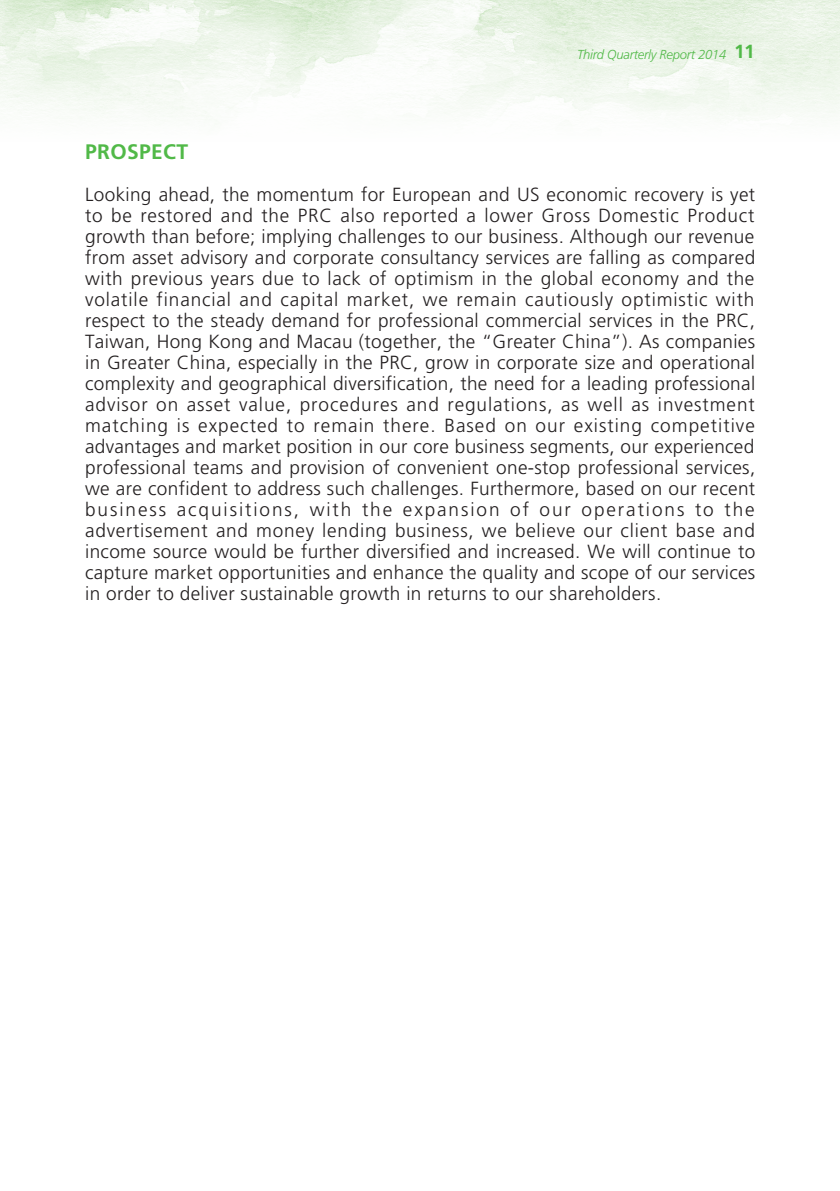
<style>
.page{position:relative;width:840px;height:1191px;background:#fff}
.page>*{position:absolute;margin:0;border:0;box-sizing:border-box;transform-origin:0 0}
.t1{font:700 21px "Frutiger LT Std";letter-spacing:.015em;color:#51b948}
.t2{font:300 19px/21px "Frutiger LT Std";letter-spacing:.015em;color:#231f20;text-align:justify}
.t3{font:italic 300 13px "Frutiger LT Std";letter-spacing:-.02em;color:#51b948}
.s1{font-weight:700;font-style:normal;font-size:19px}
</style>
<div class="page">
<img style="left:0;top:0;width:839px;height:118px">
<p class="t3" style="left:576px;top:47px;width:179px">Third Quarterly Report 2014 <span class="s1">11</span></p>
<p class="t1" style="left:85px;top:140px;width:104px">PROSPECT</p>
<p class="t2" style="left:85px;top:184px;width:671px">Looking ahead, the momentum for European and US economic recovery is yet to be restored and the PRC also reported a lower Gross Domestic Product growth than before; implying challenges to our business. Although our revenue from asset advisory and corporate consultancy services are falling as compared with previous years due to lack of optimism in the global economy and the volatile financial and capital market, we remain cautiously optimistic with respect to the steady demand for professional commercial services in the PRC, Taiwan, Hong Kong and Macau (together, the “Greater China”). As companies in Greater China, especially in the PRC, grow in corporate size and operational complexity and geographical diversification, the need for a leading professional advisor on asset value, procedures and regulations, as well as investment matching is expected to remain there. Based on our existing competitive advantages and market position in our core business segments, our experienced professional teams and provision of convenient one-stop professional services, we are confident to address such challenges. Furthermore, based on our recent business acquisitions, with the expansion of our operations to the advertisement and money lending business, we believe our client base and income source would be further diversified and increased. We will continue to capture market opportunities and enhance the quality and scope of our services in order to deliver sustainable growth in returns to our shareholders.</p>
</div>
